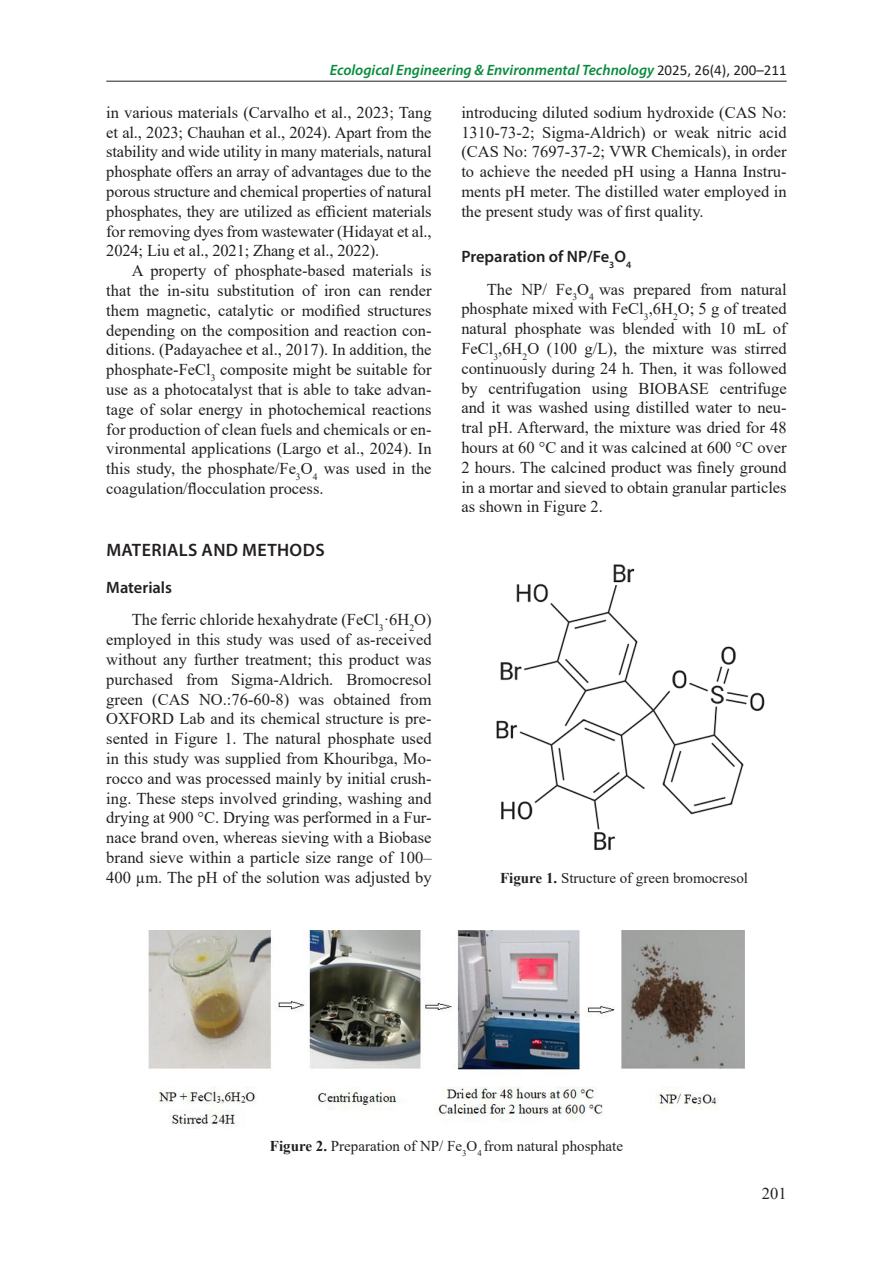
<style>
.page{position:relative;width:893px;height:1263px;background:#fff}
.page>*{position:absolute;margin:0;border:0;box-sizing:border-box;transform-origin:0 0}
.Heading_1{font:600 18px "Myriad Pro";letter-spacing:.02em;color:#231f20}
.Base_Text{font:16.5px/19.8px "Times New Roman";color:#231f20;text-align:justify}
.Heading_2{font:600 16.5px "Myriad Pro";color:#231f20}
.Heading_2_za_H1{font:600 16.5px "Myriad Pro";color:#231f20}
.Figure{font:15px "Times New Roman";color:#231f20}
.t1{font:italic 600 15px "Myriad Pro";color:#088b3c}
.s1{font-family:"Calibri";font-weight:400;font-style:normal;color:#231f20}
.s2{font-weight:700}
</style>
<div class="page">
<hr style="left:106px;top:81px;width:681px;height:1px;background:#231f20">
<img style="left:496px;top:564px;width:269px;height:287px">
<img style="left:149px;top:930px;width:595px;height:198px">
<p class="t1" style="left:330px;top:60px;width:458px">Ecological Engineering &amp; Environmental Technology <span class="s1">2025, 26(4), 200–211</span></p>
<p class="Base_Text" style="left:106px;top:102px;width:327px">in various materials (Carvalho et al., 2023; Tang et al., 2023; Chauhan et al., 2024). Apart from the stability and wide utility in many materials, natural phosphate offers an array of advantages due to the porous structure and chemical properties of natural phosphates, they are utilized as efficient materials for removing dyes from wastewater (Hidayat et al., 2024; Liu et al., 2021; Zhang et al., 2022).</p>
<p class="Base_Text" style="left:106px;top:260px;width:327px;text-indent:26px">A property of phosphate-based materials is that the in-situ substitution of iron can render them magnetic, catalytic or modified structures depending on the composition and reaction con&shy;ditions. (Padayachee et al., 2017). In addition, the phosphate-FeCl<sub>3</sub> composite might be suitable for use as a photocatalyst that is able to take advan&shy;tage of solar energy in photochemical reactions for production of clean fuels and chemicals or en&shy;vironmental applications (Largo et al., 2024). In this study, the phosphate/Fe<sub>3</sub>O<sub>4</sub> was used in the coagulation/flocculation process.</p>
<p class="Base_Text" style="left:461px;top:102px;width:327px">introducing diluted sodium hydroxide (CAS No:<br>1310-73-2; Sigma-Aldrich) or weak nitric acid (CAS No: 7697-37-2; VWR Chemicals), in order to achieve the needed pH using a Hanna Instru&shy;ments pH meter. The distilled water employed in the present study was of first quality.</p>
<p class="Heading_2" style="left:461px;top:246px;width:171px">Preparation of NP/Fe<sub>3</sub>O<sub>4</sub></p>
<p class="Base_Text" style="left:461px;top:279px;width:327px;text-indent:26px">The NP/ Fe<sub>3</sub>O<sub>4</sub> was prepared from natural phosphate mixed with FeCl<sub>3</sub>,6H<sub>2</sub>O; 5 g of treated natural phosphate was blended with 10 mL of FeCl<sub>3</sub>,6H<sub>2</sub>O (100 g/L), the mixture was stirred continuously during 24 h. Then, it was followed by centrifugation using BIOBASE centrifuge and it was washed using distilled water to neu&shy;tral pH. Afterward, the mixture was dried for 48 hours at 60 °C and it was calcined at 600 °C over 2 hours. The calcined product was finely ground in a mortar and sieved to obtain granular particles as shown in Figure 2.</p>
<p class="Heading_1" style="left:106px;top:538px;width:220px">MATERIALS AND METHODS</p>
<p class="Heading_2_za_H1" style="left:106px;top:577px;width:67px">Materials</p>
<p class="Base_Text" style="left:106px;top:609px;width:327px;text-indent:26px">The ferric chloride hexahydrate (FeCl<sub>3</sub>·6H<sub>2</sub>O) employed in this study was used of as-received without any further treatment; this product was purchased from Sigma-Aldrich. Bromocresol green (CAS NO.:76-60-8) was obtained from OXFORD Lab and its chemical structure is pre&shy;sented in Figure 1. The natural phosphate used in this study was supplied from Khouribga, Mo&shy;rocco and was processed mainly by initial crush&shy;ing. These steps involved grinding, washing and drying at 900 °C. Drying was performed in a Fur&shy;nace brand oven, whereas sieving with a Biobase brand sieve within a particle size range of 100– 400 µm. The pH of the solution was adjusted by</p>
<p class="Figure" style="left:500px;top:867px;width:250px"><span class="s2">Figure 1.</span> Structure of green bromocresol</p>
<p class="Figure" style="left:270px;top:1136px;width:355px"><span class="s2">Figure 2.</span> Preparation of NP/ Fe<sub>3</sub>O<sub>4</sub> from natural phosphate</p>
<p class="Base_Text" style="left:762px;top:1183px;width:26px">201</p>
</div>
